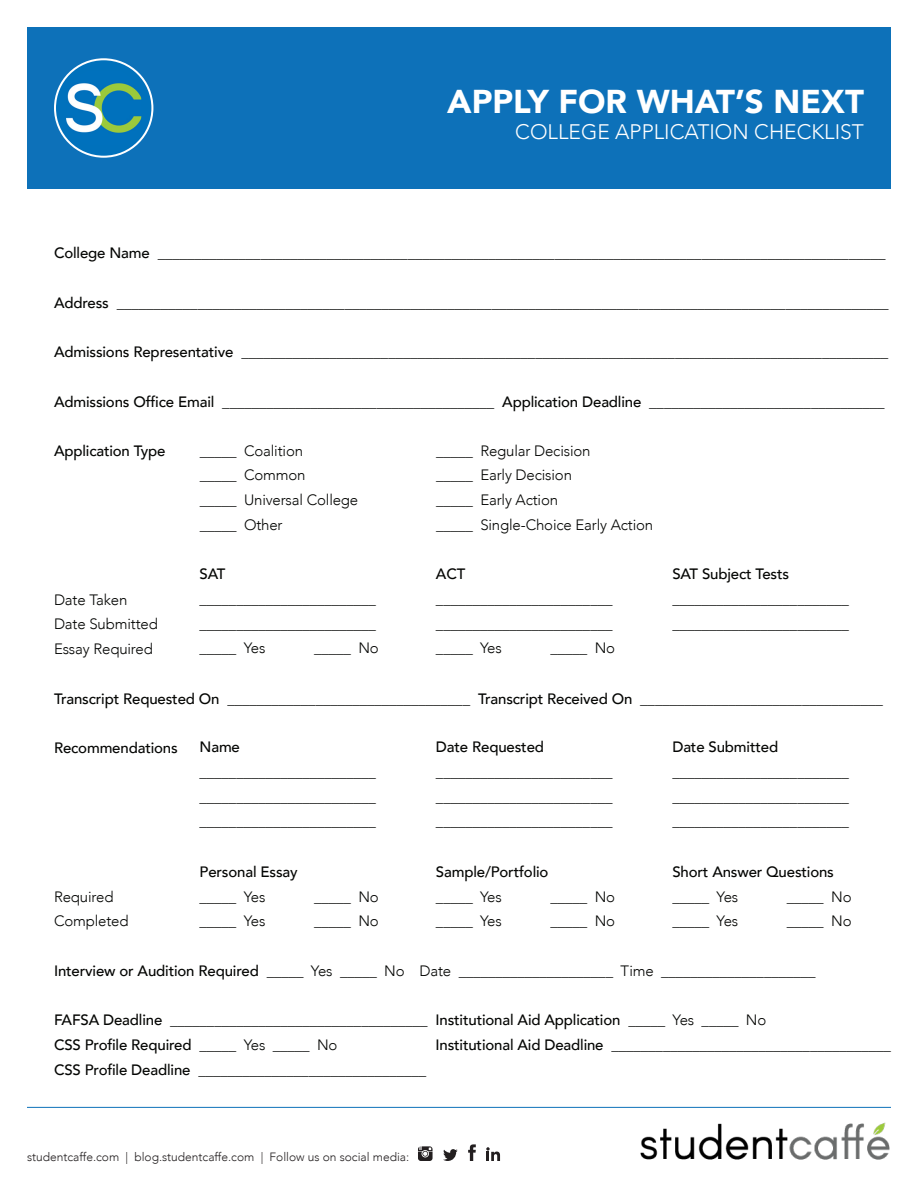
<style>
.page{position:relative;width:918px;height:1188px;background:#fff}
.page>*{position:absolute;margin:0;border:0;box-sizing:border-box;transform-origin:0 0}
.t1{font:900 33px "Avenir";color:#fff}
.t2{font:300 21px "Avenir";color:#fff}
.t3{font:500 15px "Avenir";letter-spacing:-.01em;color:#040503}
.t4{font:300 15px "Avenir";letter-spacing:-.01em;color:#040503}
.t5{font:300 12px "Avenir";color:#231f20}
.s1{font-weight:500}
.s2{font-weight:300}
</style>
<div class="page">
<div style="left:27px;top:27px;width:864px;height:162px;background:#0d71b9"></div>
<svg style="left:54px;top:58px;width:99px;height:100px"></svg>
<div style="left:56px;top:60px;width:95px;height:96px;background:#0071bc;border-radius:50%"></div>
<img style="left:66px;top:70px;width:75px;height:76px">
<hr style="left:27px;top:1107px;width:864px;height:1px;background:#0d71b9">
<img style="left:640px;top:1122px;width:250px;height:38px">
<svg style="left:443px;top:1149px;width:15px;height:12px"></svg>
<svg style="left:468px;top:1144px;width:8px;height:17px"></svg>
<svg style="left:418px;top:1146px;width:15px;height:15px"></svg>
<svg style="left:486px;top:1147px;width:14px;height:14px"></svg>
<p class="t1" style="left:447px;top:74px;width:418px">APPLY FOR WHAT’S NEXT</p>
<p class="t2" style="left:515px;top:119px;width:350px">COLLEGE APPLICATION CHECKLIST</p>
<p class="t3" style="left:54px;top:240px;width:833px">College Name ___________________________________________________________________________________________________</p>
<p class="t3" style="left:54px;top:289px;width:836px">Address _________________________________________________________________________________________________________</p>
<p class="t3" style="left:54px;top:339px;width:836px">Admissions Representative ________________________________________________________________________________________</p>
<p class="t3" style="left:54px;top:388px;width:832px">Admissions Office Email _____________________________________ Application Deadline ________________________________</p>
<p class="t3" style="left:54px;top:438px;width:113px">Application Type</p>
<p class="t4" style="left:200px;top:442px;width:105px">_____ Coalition</p>
<p class="t4" style="left:200px;top:466px;width:107px">_____ Common</p>
<p class="t4" style="left:200px;top:491px;width:160px">_____ Universal College</p>
<p class="t4" style="left:200px;top:516px;width:84px">_____ Other</p>
<p class="t4" style="left:436px;top:442px;width:156px">_____ Regular Decision</p>
<p class="t4" style="left:436px;top:466px;width:137px">_____ Early Decision</p>
<p class="t4" style="left:436px;top:491px;width:124px">_____ Early Action</p>
<p class="t4" style="left:436px;top:516px;width:219px">_____ Single-Choice Early Action</p>
<p class="t3" style="left:672px;top:561px;width:118px">SAT Subject Tests</p>
<p class="t4" style="left:672px;top:590px;width:178px">________________________</p>
<p class="t4" style="left:672px;top:614px;width:178px">________________________</p>
<p class="t3" style="left:200px;top:561px;width:27px">SAT</p>
<p class="t4" style="left:200px;top:590px;width:178px">________________________</p>
<p class="t4" style="left:200px;top:614px;width:178px">________________________</p>
<p class="t4" style="left:200px;top:639px;width:67px">_____ Yes</p>
<p class="t4" style="left:314px;top:639px;width:66px">_____ No</p>
<p class="t3" style="left:436px;top:561px;width:31px">ACT</p>
<p class="t4" style="left:436px;top:590px;width:178px">________________________</p>
<p class="t4" style="left:436px;top:614px;width:178px">________________________</p>
<p class="t4" style="left:436px;top:639px;width:67px">_____ Yes</p>
<p class="t4" style="left:550px;top:639px;width:66px">_____ No</p>
<p class="t4" style="left:54px;top:590px;width:75px">Date Taken</p>
<p class="t4" style="left:54px;top:615px;width:105px">Date Submitted</p>
<p class="t4" style="left:54px;top:640px;width:100px">Essay Required</p>
<p class="t3" style="left:54px;top:685px;width:831px">Transcript Requested On _________________________________ Transcript Received On _________________________________</p>
<p class="t3" style="left:54px;top:735px;width:125px">Recommendations</p>
<p class="t3" style="left:436px;top:734px;width:110px">Date Requested</p>
<p class="t4" style="left:436px;top:763px;width:178px">________________________</p>
<p class="t4" style="left:436px;top:788px;width:178px">________________________</p>
<p class="t4" style="left:436px;top:812px;width:178px">________________________</p>
<p class="t3" style="left:672px;top:734px;width:107px">Date Submitted</p>
<p class="t4" style="left:672px;top:763px;width:178px">________________________</p>
<p class="t4" style="left:672px;top:788px;width:178px">________________________</p>
<p class="t4" style="left:672px;top:812px;width:178px">________________________</p>
<p class="t3" style="left:200px;top:734px;width:42px">Name</p>
<p class="t4" style="left:200px;top:763px;width:178px">________________________</p>
<p class="t4" style="left:200px;top:788px;width:178px">________________________</p>
<p class="t4" style="left:200px;top:812px;width:178px">________________________</p>
<p class="t3" style="left:436px;top:859px;width:114px">Sample/Portfolio</p>
<p class="t4" style="left:436px;top:888px;width:67px">_____ Yes</p>
<p class="t4" style="left:550px;top:888px;width:66px">_____ No</p>
<p class="t4" style="left:436px;top:912px;width:67px">_____ Yes</p>
<p class="t4" style="left:550px;top:912px;width:66px">_____ No</p>
<p class="t3" style="left:200px;top:859px;width:100px">Personal Essay</p>
<p class="t4" style="left:200px;top:888px;width:67px">_____ Yes</p>
<p class="t4" style="left:314px;top:888px;width:66px">_____ No</p>
<p class="t4" style="left:200px;top:912px;width:67px">_____ Yes</p>
<p class="t4" style="left:314px;top:912px;width:66px">_____ No</p>
<p class="t3" style="left:672px;top:859px;width:163px">Short Answer Questions</p>
<p class="t4" style="left:672px;top:888px;width:67px">_____ Yes</p>
<p class="t4" style="left:787px;top:888px;width:66px">_____ No</p>
<p class="t4" style="left:672px;top:912px;width:67px">_____ Yes</p>
<p class="t4" style="left:787px;top:912px;width:66px">_____ No</p>
<p class="t4" style="left:54px;top:887px;width:61px">Required</p>
<p class="t4" style="left:54px;top:912px;width:76px">Completed</p>
<p class="t4" style="left:54px;top:962px;width:763px"><span class="s1">Interview or Audition Required</span> _____ Yes _____ No Date _____________________ Time _____________________</p>
<p class="t3" style="left:54px;top:1007px;width:714px">FAFSA Deadline <span class="s2">_____</span>______________________________ Institutional Aid Application <span class="s2">_____ Yes _____ No</span></p>
<p class="t3" style="left:54px;top:1032px;width:285px">CSS Profile Required <span class="s2">_____ Yes _____ No</span></p>
<p class="t4" style="left:435px;top:1036px;width:457px"><span class="s1">Institutional Aid Deadline</span> ______________________________________</p>
<p class="t3" style="left:54px;top:1057px;width:374px">CSS Profile Deadline <span class="s2">_____</span>__________________________</p>
<p class="t5" style="left:27px;top:1150px;width:384px">studentcaffe.com | blog.studentcaffe.com | Follow us on social media:</p>
</div>
